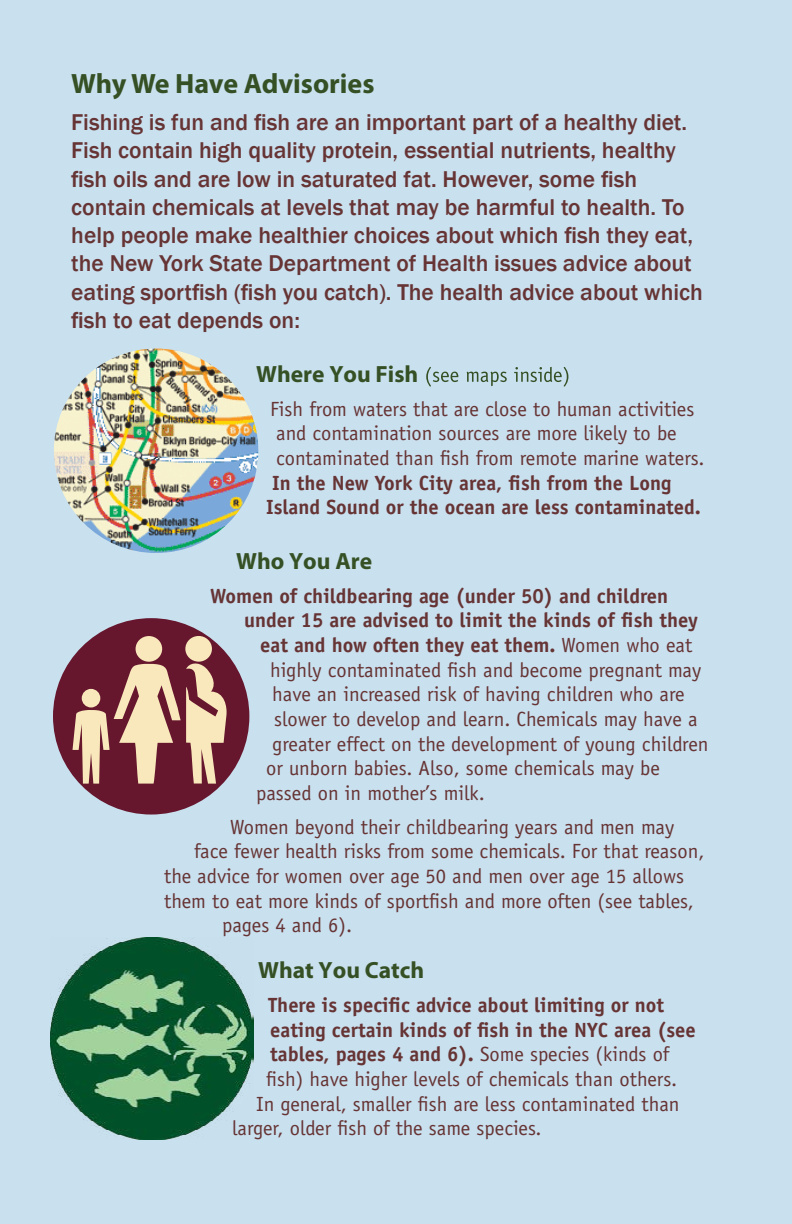
<style>
.page{position:relative;width:792px;height:1224px;background:#c9e0ee}
.page>*{position:absolute;margin:0;border:0;box-sizing:border-box;transform-origin:0 0}
.t1{font:700 28px "Myriad Pro";color:#355024}
.t2{font:500 23.6px/28.2px "Franklin Gothic";color:#663434}
.t3{font:700 23.6px "Myriad Pro";color:#355024}
.t4{font:20.6px "Officina Sans";color:#663434}
.t5{font:700 20.6px "Officina Sans";color:#663434}
.s1{font-weight:400}
</style>
<div class="page">
<img style="left:54px;top:349px;width:204px;height:204px;border-radius:102px">
<div style="left:53px;top:618px;width:196px;height:197px;background:#66172e;border-radius:50%"></div>
<div style="left:136px;top:636px;width:26px;height:26px;background:#f9e8bb;border-radius:50%"></div>
<div style="left:185px;top:636px;width:27px;height:26px;background:#f9e8bb;border-radius:50%"></div>
<svg style="left:73px;top:661px;width:154px;height:123px"></svg>
<img style="left:51px;top:937px;width:202px;height:203px">
<svg style="left:426px;top:367px;width:142px;height:20px"></svg>
<p class="t1" style="left:71px;top:65px;width:305px">Why We Have Advisories</p>
<p class="t2" style="left:71px;top:109px;width:633px">Fishing is fun and fish are an important part of a healthy diet.<br>Fish contain high quality protein, essential nutrients, healthy fish oils and are low in saturated fat. However, some fish contain chemicals at levels that may be harmful to health. To help people make healthier choices about which fish they eat, the New York State Department of Health issues advice about eating sportfish (fish you catch). The health advice about which fish to eat depends on:</p>
<p class="t3" style="left:256px;top:359px;width:164px">Where You Fish</p>
<p class="t4" style="left:270px;top:397px;width:426px">Fish from waters that are close to human activities</p>
<p class="t4" style="left:276px;top:421px;width:402px">and contamination sources are more likely to be</p>
<p class="t4" style="left:276px;top:446px;width:430px">contaminated than fish from remote marine waters.</p>
<p class="t5" style="left:272px;top:470px;width:401px">In the New York City area, fish from the Long</p>
<p class="t5" style="left:266px;top:495px;width:436px">Island Sound or the ocean are less contaminated.</p>
<p class="t3" style="left:236px;top:546px;width:137px">Who You Are</p>
<p class="t5" style="left:210px;top:583px;width:460px">Women of childbearing age (under 50) and children</p>
<p class="t5" style="left:244px;top:607px;width:455px">under 15 are advised to limit the kinds of fish they</p>
<p class="t5" style="left:260px;top:632px;width:434px">eat and how often they eat them. <span class="s1">Women who eat</span></p>
<p class="t4" style="left:270px;top:658px;width:433px">highly contaminated fish and become pregnant may</p>
<p class="t4" style="left:272px;top:682px;width:414px">have an increased risk of having children who are</p>
<p class="t4" style="left:274px;top:707px;width:425px">slower to develop and learn. Chemicals may have a</p>
<p class="t4" style="left:272px;top:732px;width:438px">greater effect on the development of young children</p>
<p class="t4" style="left:266px;top:756px;width:395px">or unborn babies. Also, some chemicals may be</p>
<p class="t4" style="left:256px;top:781px;width:230px">passed on in mother’s milk.</p>
<p class="t4" style="left:230px;top:815px;width:446px">Women beyond their childbearing years and men may</p>
<p class="t4" style="left:194px;top:839px;width:512px">face fewer health risks from some chemicals. For that reason,</p>
<p class="t4" style="left:164px;top:864px;width:521px">the advice for women over age 50 and men over age 15 allows</p>
<p class="t4" style="left:164px;top:889px;width:531px">them to eat more kinds of sportfish and more often (see tables,</p>
<p class="t4" style="left:222px;top:913px;width:131px">pages 4 and 6).</p>
<p class="t3" style="left:258px;top:955px;width:168px">What You Catch</p>
<p class="t5" style="left:268px;top:992px;width:397px">There is specific advice about limiting or not</p>
<p class="t5" style="left:270px;top:1017px;width:427px">eating certain kinds of fish in the NYC area (see</p>
<p class="t5" style="left:270px;top:1041px;width:401px">tables, pages 4 and 6). <span class="s1">Some species (kinds of</span></p>
<p class="t4" style="left:266px;top:1067px;width:412px">fish) have higher levels of chemicals than others.</p>
<p class="t4" style="left:256px;top:1092px;width:425px">In general, smaller fish are less contaminated than</p>
<p class="t4" style="left:232px;top:1116px;width:311px">larger, older fish of the same species.</p>
</div>
